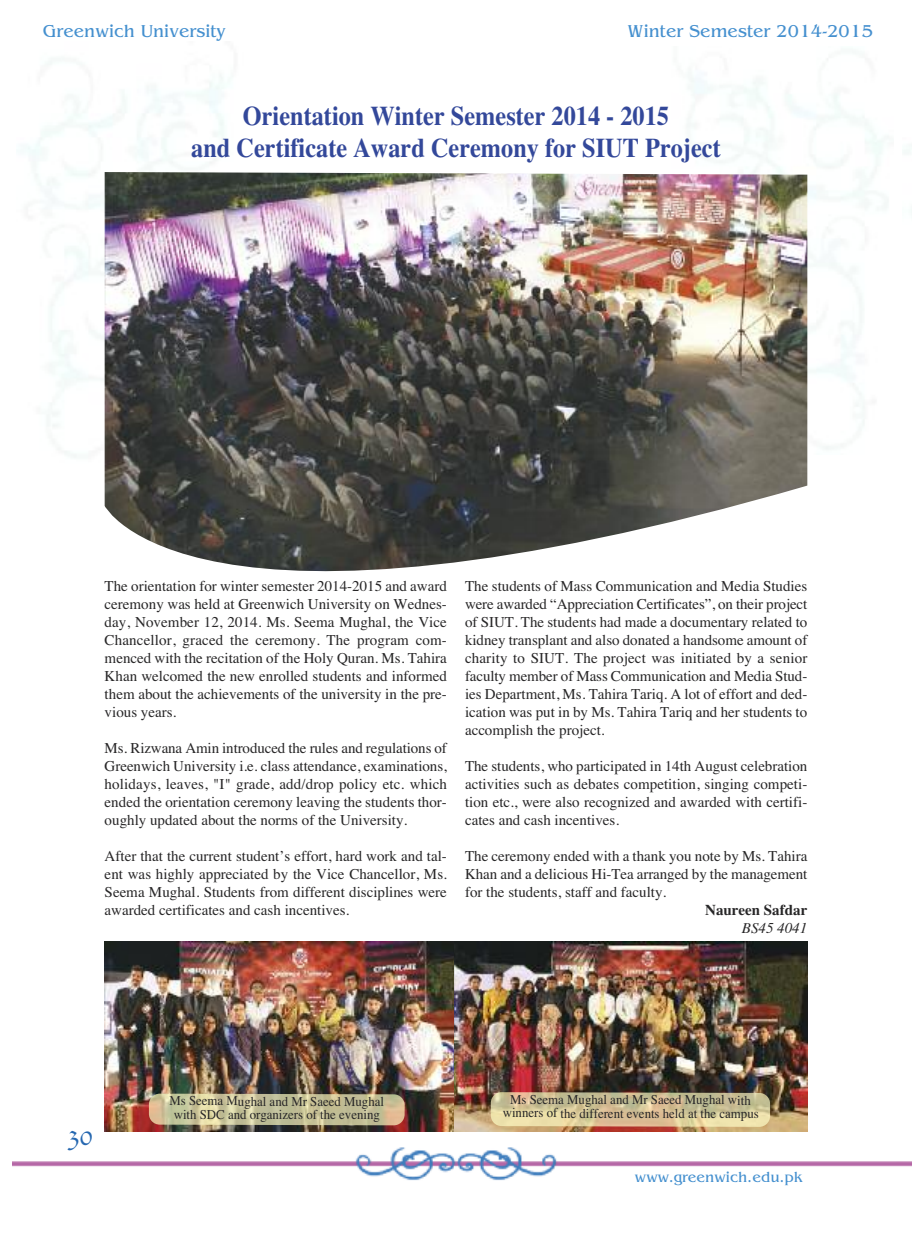
<style>
.page{position:relative;width:912px;height:1236px;background:#fff}
.page>*{position:absolute;margin:0;border:0;box-sizing:border-box;transform-origin:0 0}
.t1{font:700 27px/32.4px "Times";color:#33489a;text-align:center;scale:.9 1}
.t2{font:27px "Agincort";color:#2567b0}
.t3{font:18px "Benguiat";color:#4590cf}
.t4{font:15px/18px "Times";color:#272627;text-align:justify}
.t5{font:15px "Benguiat";color:#4590cf}
.t6{font:700 15px "Times";color:#272627}
.t7{font:italic 15px "Times";color:#272627}
.t8{font:13.5px/13.5px "Times";letter-spacing:-.005em;color:#272627;text-align:center;scale:.95 1}
</style>
<div class="page">
<img style="left:13px;top:1147px;width:898px;height:34px">
<img style="left:904px;top:150px;width:6px;height:3px">
<img style="left:105px;top:172px;width:702px;height:399px">
<img style="left:105px;top:941px;width:702px;height:190px">
<img style="left:490px;top:1091px;width:279px;height:35px">
<img style="left:149px;top:1093px;width:255px;height:32px">
<p class="t3" style="left:43px;top:21px;width:184px">Greenwich University</p>
<p class="t3" style="left:627px;top:21px;width:247px">Winter Semester 2014-2015</p>
<h1 class="t1" style="left:191px;top:99px;width:589px">Orientation Winter Semester 2014 - 2015<br>and Certificate Award Ceremony for SIUT Project</h1>
<p class="t4" style="left:105px;top:576px;width:344px">The orientation for winter semester 2014-2015 and award ceremony was held at Greenwich University on Wednes&shy;day, November 12, 2014. Ms. Seema Mughal, the Vice Chancellor, graced the ceremony. The program com&shy;menced with the recitation of the Holy Quran. Ms. Tahira Khan welcomed the new enrolled students and informed them about the achievements of the university in the pre&shy;vious years.</p>
<p class="t4" style="left:105px;top:738px;width:344px">Ms. Rizwana Amin introduced the rules and regulations of Greenwich University i.e. class attendance, examinations, holidays, leaves, "I" grade, add/drop policy etc. which ended the orientation ceremony leaving the students thor&shy;oughly updated about the norms of the University.</p>
<p class="t4" style="left:105px;top:846px;width:344px">After that the current student’s effort, hard work and tal&shy;ent was highly appreciated by the Vice Chancellor, Ms.<br>Seema Mughal. Students from different disciplines were awarded certificates and cash incentives.</p>
<p class="t4" style="left:465px;top:576px;width:344px">The students of Mass Communication and Media Studies were awarded “Appreciation Certificates”, on their project of SIUT. The students had made a documentary related to kidney transplant and also donated a handsome amount of charity to SIUT. The project was initiated by a senior faculty member of Mass Communication and Media Stud&shy;ies Department, Ms. Tahira Tariq. A lot of effort and ded&shy;ication was put in by Ms. Tahira Tariq and her students to accomplish the project.</p>
<p class="t4" style="left:465px;top:756px;width:344px">The students, who participated in 14th August celebration activities such as debates competition, singing competi&shy;tion etc., were also recognized and awarded with certifi&shy;cates and cash incentives.</p>
<p class="t4" style="left:465px;top:846px;width:344px">The ceremony ended with a thank you note by Ms. Tahira Khan and a delicious Hi-Tea arranged by the management for the students, staff and faculty.</p>
<p class="t6" style="left:704px;top:900px;width:104px">Naureen Safdar</p>
<p class="t7" style="left:741px;top:918px;width:67px">BS45 4041</p>
<h1 class="t2" style="left:69px;top:1122px;width:26px">30</h1>
<p class="t8" style="left:169px;top:1093px;width:227px">Ms Seema Mughal and Mr Saeed Mughal with SDC and organizers of the evening</p>
<p class="t8" style="left:502px;top:1092px;width:271px">Ms Seema Mughal and Mr Saeed Mughal with winners of the different events held at the campus</p>
<p class="t5" style="left:634px;top:1168px;width:169px">www.greenwich.edu.pk</p>
</div>
